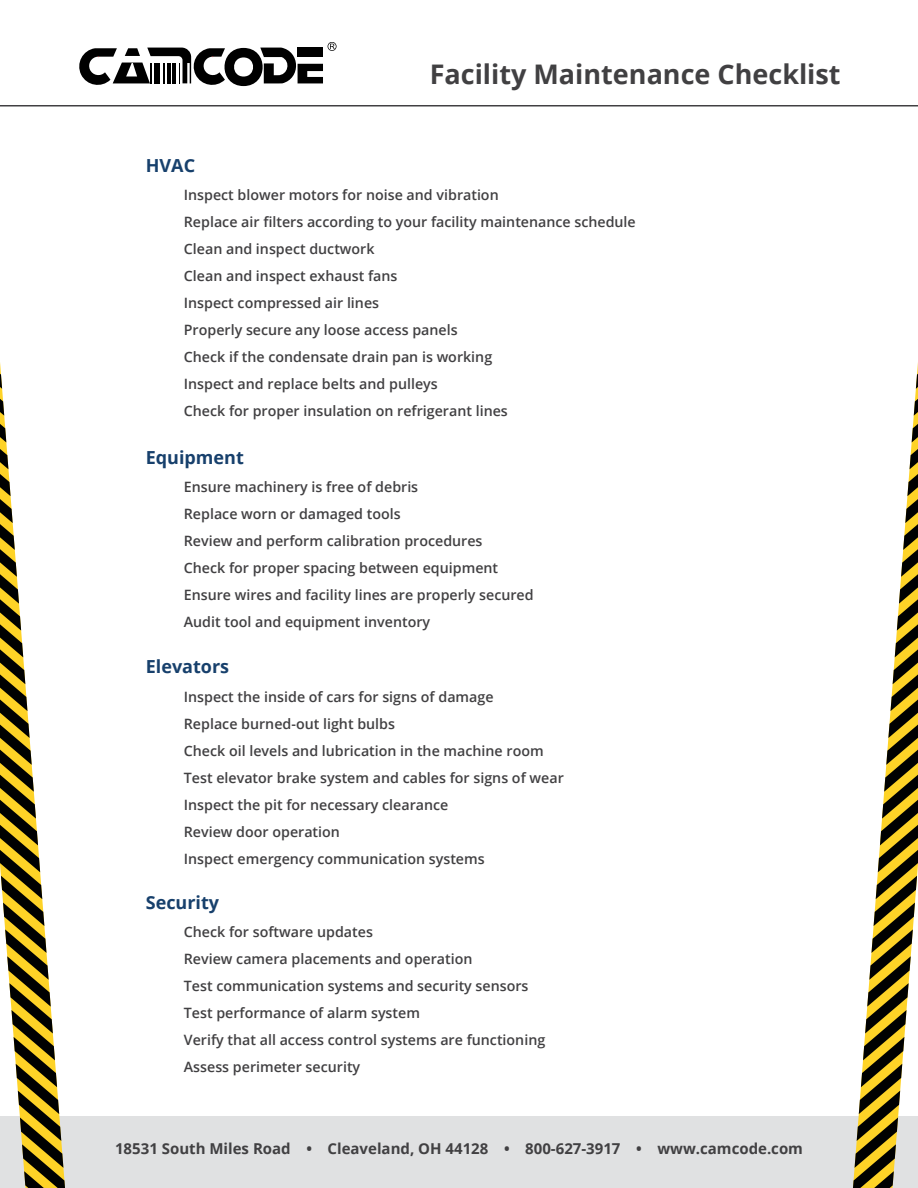
<style>
.page{position:relative;width:918px;height:1188px;background:#fff}
.page>*{position:absolute;margin:0;border:0;box-sizing:border-box;transform-origin:0 0}
.t1{font:700 27px "Open Sans";color:#414042}
.t2{font:700 18px "Open Sans";color:#17406c}
.t3{font:700 15px "Open Sans";color:#414042}
.t4{font:600 14.25px/27px "Open Sans";color:#414042}
</style>
<div class="page">
<div style="left:0;top:1117px;width:918px;height:71px;background:#e0e1e2"></div>
<svg style="left:0;top:449px;width:65px;height:739px"></svg>
<svg style="left:0;top:424px;width:6px;height:18px"></svg>
<svg style="left:0;top:399px;width:4px;height:17px"></svg>
<svg style="left:0;top:374px;width:2px;height:15px"></svg>
<svg style="left:853px;top:449px;width:65px;height:739px"></svg>
<svg style="left:912px;top:424px;width:6px;height:18px"></svg>
<svg style="left:914px;top:399px;width:4px;height:17px"></svg>
<svg style="left:916px;top:374px;width:2px;height:15px"></svg>
<svg style="left:79px;top:42px;width:258px;height:44px"></svg>
<hr style="left:0;top:105px;width:918px;height:2px;background:#414042">
<h1 class="t1" style="left:430px;top:56px;width:412px">Facility Maintenance Checklist</h1>
<p class="t2" style="left:146px;top:152px;width:51px">HVAC</p>
<p class="t4" style="left:184px;top:181px;width:453px">Inspect blower motors for noise and vibration<br>Replace air filters according to your facility maintenance schedule Clean and inspect ductwork<br>Clean and inspect exhaust fans<br>Inspect compressed air lines<br>Properly secure any loose access panels<br>Check if the condensate drain pan is working<br>Inspect and replace belts and pulleys<br>Check for proper insulation on refrigerant lines</p>
<p class="t2" style="left:146px;top:445px;width:100px">Equipment</p>
<p class="t4" style="left:184px;top:473px;width:351px">Ensure machinery is free of debris<br>Replace worn or damaged tools<br>Review and perform calibration procedures<br>Check for proper spacing between equipment Ensure wires and facility lines are properly secured Audit tool and equipment inventory</p>
<p class="t2" style="left:146px;top:654px;width:85px">Elevators</p>
<p class="t4" style="left:184px;top:683px;width:381px">Inspect the inside of cars for signs of damage<br>Replace burned-out light bulbs<br>Check oil levels and lubrication in the machine room Test elevator brake system and cables for signs of wear Inspect the pit for necessary clearance<br>Review door operation<br>Inspect emergency communication systems</p>
<p class="t2" style="left:146px;top:890px;width:75px">Security</p>
<p class="t4" style="left:184px;top:918px;width:363px">Check for software updates<br>Review camera placements and operation<br>Test communication systems and security sensors Test performance of alarm system<br>Verify that all access control systems are functioning Assess perimeter security</p>
<p class="t3" style="left:115px;top:1138px;width:689px">18531 South Miles Road • Cleaveland, OH 44128 • 800-627-3917 • www.camcode.com</p>
</div>
